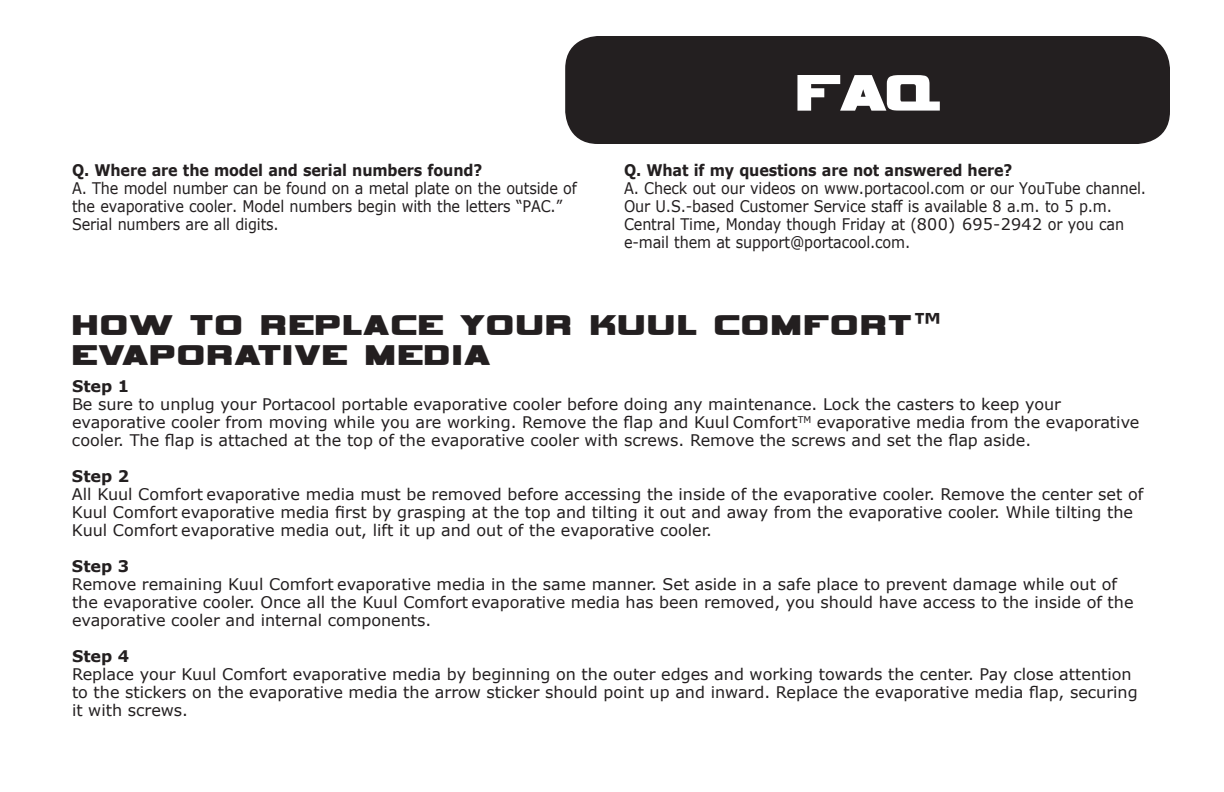
<style>
.page{position:relative;width:1224px;height:792px;background:#fff}
.page>*{position:absolute;margin:0;border:0;box-sizing:border-box;transform-origin:0 0}
.t1{font:72px "Vipnagorgialla";color:#fff}
.t2{font:40px/30px "Vipnagorgialla";letter-spacing:.05em;color:#231f20}
.t3{font:16px/18px "Verdana";color:#231f20}
.t4{font:16px/18px "Verdana";color:#231f20;scale:.9 1}
.t5{font:700 16px "Verdana";letter-spacing:-.01em;color:#231f20;scale:.9 1}
.t6{font:700 16px "Verdana";letter-spacing:-.01em;color:#231f20}
.s1{font-family:"Verdana";font-weight:700;font-size:30px}
</style>
<div class="page">
<div style="left:565px;top:36px;width:605px;height:108px;background:#231f20;border-radius:33px"></div>
<p class="t5" style="left:72px;top:164px;width:457px">Q. Where are the model and serial numbers found?</p>
<p class="t4" style="left:72px;top:180px;width:563px">A. The model number can be found on a metal plate on the outside of the evaporative cooler. Model numbers begin with the letters “PAC.”<br>Serial numbers are all digits.</p>
<h1 class="t1" style="left:796px;top:62px;width:146px">FAQ</h1>
<p class="t5" style="left:624px;top:164px;width:433px">Q. What if my questions are not answered here?</p>
<p class="t4" style="left:624px;top:180px;width:582px">A. Check out our videos on www.portacool.com or our YouTube channel.<br>Our U.S.-based Customer Service staff is available 8 a.m. to 5 p.m.<br>Central Time, Monday though Friday at (800) 695-2942 or you can e-mail them at support@portacool.com.</p>
<h2 class="t2" style="left:72px;top:309px;width:872px">HOW TO REPLACE YOUR KUUL COMFORT<span class="s1">™<br></span>EVAPORATIVE MEDIA</h2>
<p class="t6" style="left:72px;top:380px;width:59px">Step 1</p>
<p class="t3" style="left:72px;top:396px;width:1069px">Be sure to unplug your Portacool portable evaporative cooler before doing any maintenance. Lock the casters to keep your evaporative cooler from moving while you are working. Remove the flap and Kuul Comfort<sup>TM</sup> evaporative media from the evaporative cooler. The flap is attached at the top of the evaporative cooler with screws. Remove the screws and set the flap aside.</p>
<p class="t6" style="left:72px;top:470px;width:59px">Step 2</p>
<p class="t3" style="left:72px;top:486px;width:1073px">All Kuul Comfort evaporative media must be removed before accessing the inside of the evaporative cooler. Remove the center set of<br>Kuul Comfort evaporative media first by grasping at the top and tilting it out and away from the evaporative cooler. While tilting the<br>Kuul Comfort evaporative media out, lift it up and out of the evaporative cooler.</p>
<p class="t6" style="left:72px;top:560px;width:59px">Step 3</p>
<p class="t3" style="left:72px;top:576px;width:1063px">Remove remaining Kuul Comfort evaporative media in the same manner. Set aside in a safe place to prevent damage while out of the evaporative cooler. Once all the Kuul Comfort evaporative media has been removed, you should have access to the inside of the evaporative cooler and internal components.</p>
<p class="t6" style="left:72px;top:650px;width:59px">Step 4</p>
<p class="t3" style="left:72px;top:666px;width:1067px">Replace your Kuul Comfort evaporative media by beginning on the outer edges and working towards the center. Pay close attention to the stickers on the evaporative media the arrow sticker should point up and inward. Replace the evaporative media flap, securing it with screws.</p>
</div>
